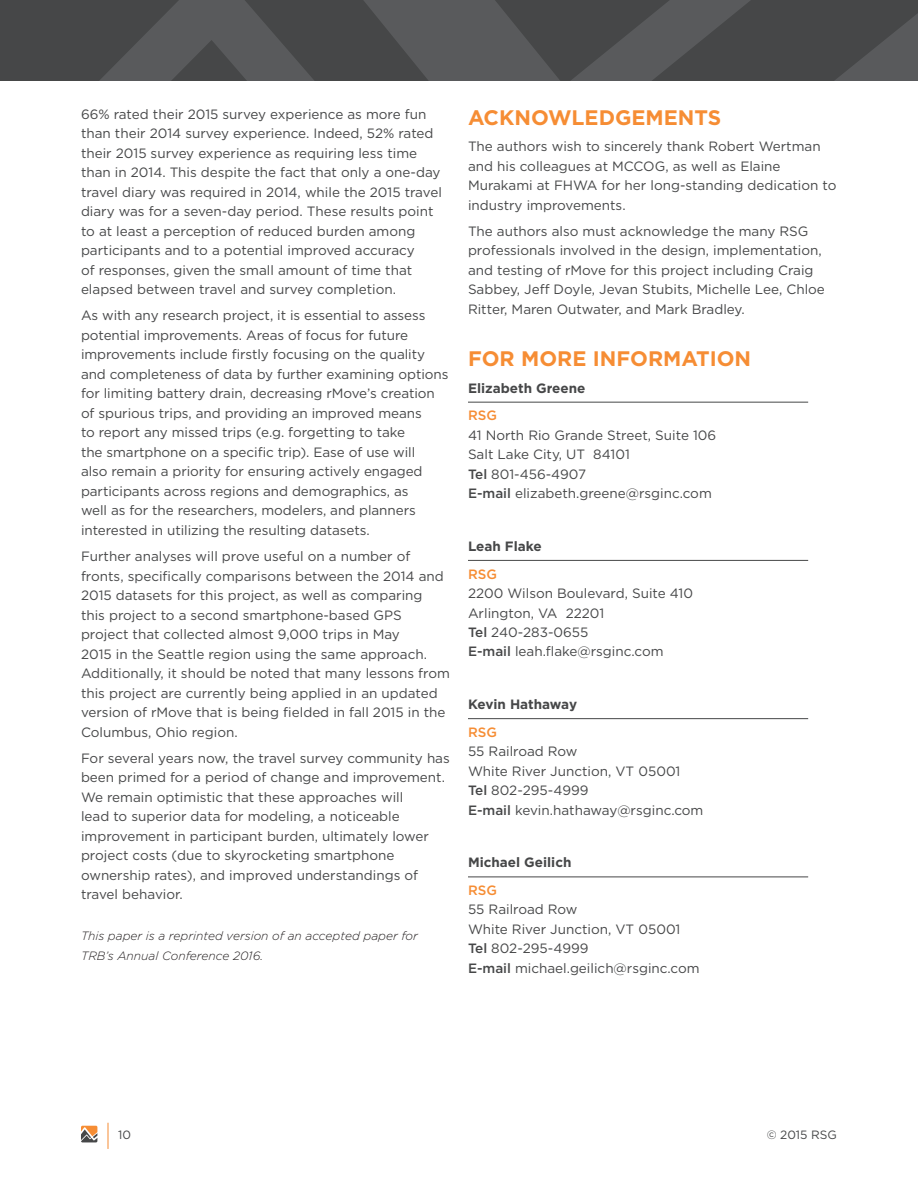
<style>
.page{position:relative;width:918px;height:1188px;background:#fff}
.page>*{position:absolute;margin:0;border:0;box-sizing:border-box;transform-origin:0 0}
.t1{font:700 21px "Gotham";color:#f68d34}
.t2{font:13.5px/19.5px "Gotham";color:#464748}
.t3{font:700 13.5px "Gotham";color:#464748}
.t4{font:500 13.5px "Gotham";color:#f68d34}
.t5{font:italic 300 12px/19.5px "Gotham";color:#231f20}
.t6{font:12px "Gotham";color:#464748}
.s1{font-weight:500}
</style>
<div class="page">
<svg style="left:81px;top:1126px;width:16px;height:16px"></svg>
<svg style="left:108px;top:1123px;width:1px;height:26px"></svg>
<svg style="left:0;top:0;width:918px;height:81px;background:#4d4e4f"></svg>
<hr style="left:468px;top:402px;width:340px;height:1px;background:#464748">
<hr style="left:468px;top:560px;width:340px;height:1px;background:#464748">
<hr style="left:468px;top:718px;width:340px;height:1px;background:#464748">
<hr style="left:468px;top:877px;width:340px;height:1px;background:#464748">
<p class="t2" style="left:81px;top:104px;width:362px">66% rated their 2015 survey experience as more fun than their 2014 survey experience. Indeed, 52% rated their 2015 survey experience as requiring less time than in 2014. This despite the fact that only a one-day travel diary was required in 2014, while the 2015 travel diary was for a seven-day period. These results point to at least a perception of reduced burden among participants and to a potential improved accuracy<br>of responses, given the small amount of time that elapsed between travel and survey completion.</p>
<p class="t2" style="left:81px;top:306px;width:369px">As with any research project, it is essential to assess potential improvements. Areas of focus for future improvements include firstly focusing on the quality and completeness of data by further examining options for limiting battery drain, decreasing rMove’s creation of spurious trips, and providing an improved means<br>to report any missed trips (e.g. forgetting to take<br>the smartphone on a specific trip). Ease of use will<br>also remain a priority for ensuring actively engaged participants across regions and demographics, as<br>well as for the researchers, modelers, and planners interested in utilizing the resulting datasets.</p>
<p class="t2" style="left:81px;top:546px;width:371px">Further analyses will prove useful on a number of fronts, specifically comparisons between the 2014 and 2015 datasets for this project, as well as comparing<br>this project to a second smartphone-based GPS project that collected almost 9,000 trips in May<br>2015 in the Seattle region using the same approach.<br>Additionally, it should be noted that many lessons from this project are currently being applied in an updated version of rMove that is being fielded in fall 2015 in the Columbus, Ohio region.</p>
<p class="t2" style="left:81px;top:748px;width:370px">For several years now, the travel survey community has been primed for a period of change and improvement.<br>We remain optimistic that these approaches will<br>lead to superior data for modeling, a noticeable improvement in participant burden, ultimately lower project costs (due to skyrocketing smartphone ownership rates), and improved understandings of travel behavior.</p>
<p class="t5" style="left:81px;top:926px;width:339px">This paper is a reprinted version of an accepted paper for<br>TRB’s Annual Conference 2016.</p>
<h1 class="t1" style="left:468px;top:103px;width:255px">ACKNOWLEDGEMENTS</h1>
<p class="t2" style="left:468px;top:136px;width:370px">The authors wish to sincerely thank Robert Wertman and his colleagues at MCCOG, as well as Elaine Murakami at FHWA for her long-standing dedication to industry improvements.</p>
<p class="t2" style="left:468px;top:221px;width:358px">The authors also must acknowledge the many RSG professionals involved in the design, implementation, and testing of rMove for this project including Craig Sabbey, Jeff Doyle, Jevan Stubits, Michelle Lee, Chloe Ritter, Maren Outwater, and Mark Bradley.</p>
<h1 class="t1" style="left:468px;top:345px;width:285px">FOR MORE INFORMATION</h1>
<p class="t3" style="left:468px;top:379px;width:119px">Elizabeth Greene</p>
<p class="t4" style="left:468px;top:407px;width:30px">RSG</p>
<p class="t2" style="left:468px;top:425px;width:250px">41 North Rio Grande Street, Suite 106<br>Salt Lake City, UT 84101<br><span class="s1">Tel</span> 801-456-4907<br><span class="s1">E-mail</span> elizabeth.greene@rsginc.com</p>
<p class="t3" style="left:468px;top:537px;width:75px">Leah Flake</p>
<p class="t4" style="left:468px;top:565px;width:30px">RSG</p>
<p class="t2" style="left:468px;top:583px;width:227px">2200 Wilson Boulevard, Suite 410<br>Arlington, VA 22201<br><span class="s1">Tel</span> 240-283-0655<br><span class="s1">E-mail</span> leah.flake@rsginc.com</p>
<p class="t3" style="left:468px;top:695px;width:111px">Kevin Hathaway</p>
<p class="t4" style="left:468px;top:723px;width:30px">RSG</p>
<p class="t2" style="left:468px;top:741px;width:237px">55 Railroad Row<br>White River Junction, VT 05001<br><span class="s1">Tel</span> 802-295-4999<br><span class="s1">E-mail</span> kevin.hathaway@rsginc.com</p>
<p class="t3" style="left:468px;top:853px;width:105px">Michael Geilich</p>
<p class="t4" style="left:468px;top:881px;width:30px">RSG</p>
<p class="t2" style="left:468px;top:900px;width:233px">55 Railroad Row<br>White River Junction, VT 05001<br><span class="s1">Tel</span> 802-295-4999<br><span class="s1">E-mail</span> michael.geilich@rsginc.com</p>
<p class="t6" style="left:118px;top:1127px;width:14px">10</p>
<p class="t6" style="left:767px;top:1127px;width:72px">© 2015 RSG</p>
</div>
